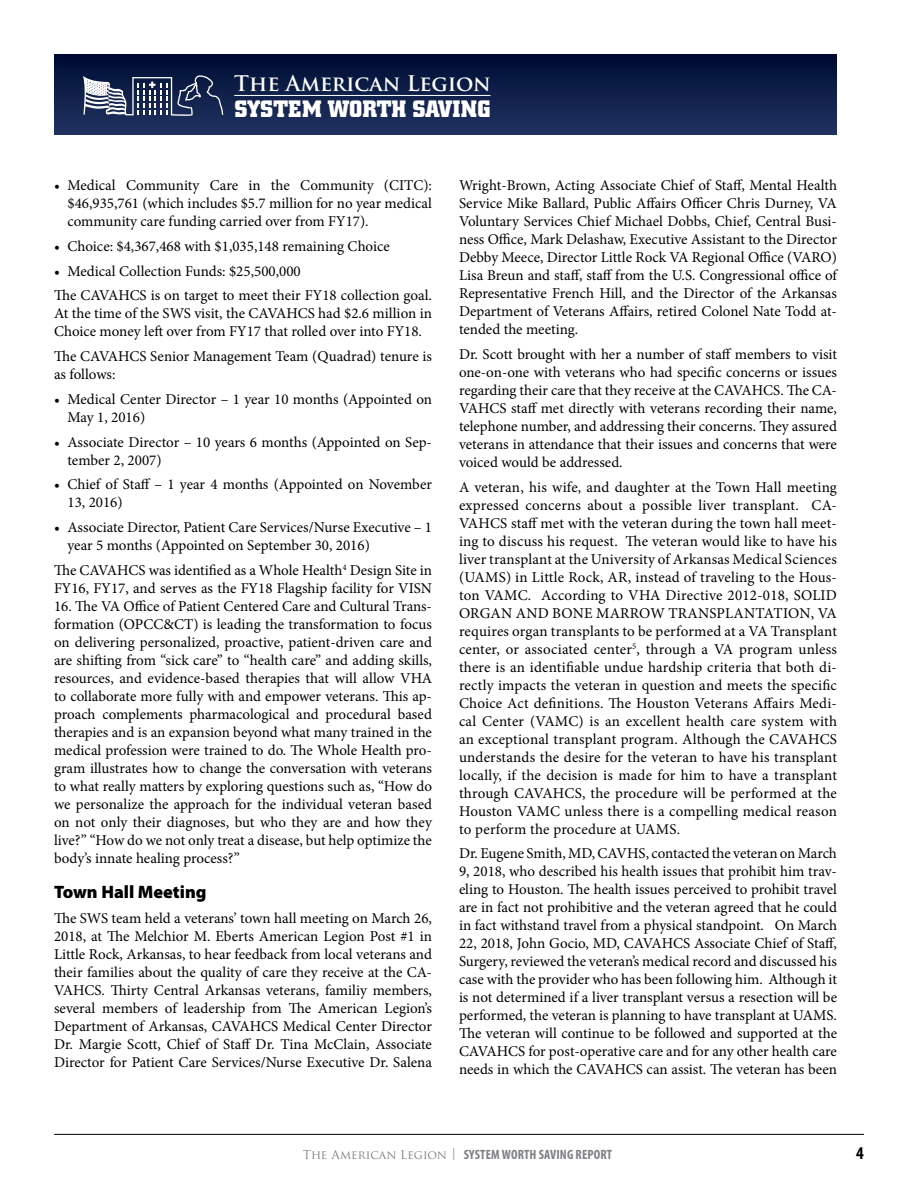
<style>
.page{position:relative;width:918px;height:1188px;background:#fff}
.page>*{position:absolute;margin:0;border:0;box-sizing:border-box;transform-origin:0 0}
.t1{font:700 23.4px "City";letter-spacing:.01em;color:#fff}
.t2{font:700 21px "Trajan Pro";color:#fff}
.Subhead{font:900 18px "Myriad Pro";color:#000}
.t3{font:700 condensed 18px "Myriad Pro";color:#000}
.Body{font:15px/18px "Minion Pro";color:#000;text-align:justify}
.t4{font:700 condensed 13.5px "Myriad Pro";letter-spacing:.01em;color:#7e8083}
.s1{font-family:"Trajan Pro";font-weight:400;font-stretch:normal;font-size:12px}
</style>
<div class="page">
<hr style="left:54px;top:1134px;width:810px;height:1px;background:#000">
<div style="left:54px;top:54px;width:783px;height:81px;background:linear-gradient(to bottom,#000b32,#223462)"></div>
<svg style="left:83px;top:76px;width:140px;height:40px"></svg>
<hr style="left:234px;top:95px;width:257px;height:1px;background:#fff">
<h2 class="t2" style="left:234px;top:71px;width:258px">The American Legion</h2>
<h1 class="t1" style="left:234px;top:96px;width:258px">SYSTEM WORTH SAVING</h1>
<p class="Body" style="left:68px;top:176px;width:366px;text-indent:-14px">• Medical Community Care in the Community (CITC): $46,935,761 (which includes $5.7 million for no year medical community care funding carried over from FY17).</p>
<p class="Body" style="left:54px;top:237px;width:337px">• Choice: $4,367,468 with $1,035,148 remaining Choice</p>
<p class="Body" style="left:54px;top:262px;width:248px">• Medical Collection Funds: $25,500,000</p>
<p class="Body" style="left:54px;top:287px;width:380px">The CAVAHCS is on target to meet their FY18 collection goal.<br>At the time of the SWS visit, the CAVAHCS had $2.6 million in Choice money left over from FY17 that rolled over into FY18.</p>
<p class="Body" style="left:54px;top:347px;width:380px">The CAVAHCS Senior Management Team (Quadrad) tenure is as follows:</p>
<p class="Body" style="left:68px;top:390px;width:366px;text-indent:-14px">• Medical Center Director – 1 year 10 months (Appointed on<br>May 1, 2016)</p>
<p class="Body" style="left:68px;top:433px;width:366px;text-indent:-14px">• Associate Director – 10 years 6 months (Appointed on Sep&shy;tember 2, 2007)</p>
<p class="Body" style="left:68px;top:476px;width:366px;text-indent:-14px">• Chief of Staff – 1 year 4 months (Appointed on November<br>13, 2016)</p>
<p class="Body" style="left:68px;top:518px;width:366px;text-indent:-14px">• Associate Director, Patient Care Services/Nurse Executive – 1 year 5 months (Appointed on September 30, 2016)</p>
<p class="Body" style="left:54px;top:561px;width:380px">The CAVAHCS was identified as a Whole Health<sup>4</sup> Design Site in<br>FY16, FY17, and serves as the FY18 Flagship facility for VISN</p>
<p class="Body" style="left:54px;top:597px;width:380px">16. The VA Office of Patient Centered Care and Cultural Trans&shy;formation (OPCC&amp;CT) is leading the transformation to focus on delivering personalized, proactive, patient-driven care and are shifting from “sick care” to “health care” and adding skills, resources, and evidence-based therapies that will allow VHA to collaborate more fully with and empower veterans. This ap&shy;proach complements pharmacological and procedural based therapies and is an expansion beyond what many trained in the medical profession were trained to do. The Whole Health pro&shy;gram illustrates how to change the conversation with veterans to what really matters by exploring questions such as, “How do we personalize the approach for the individual veteran based on not only their diagnoses, but who they are and how they live?” “How do we not only treat a disease, but help optimize the body’s innate healing process?”</p>
<p class="Subhead" style="left:54px;top:882px;width:154px">Town Hall Meeting</p>
<p class="Body" style="left:54px;top:909px;width:380px">The SWS team held a veterans’ town hall meeting on March 26, 2018, at The Melchior M. Eberts American Legion Post #1 in Little Rock, Arkansas, to hear feedback from local veterans and their families about the quality of care they receive at the CA-VAHCS. Thirty Central Arkansas veterans, familiy members, several members of leadership from The American Legion’s Department of Arkansas, CAVAHCS Medical Center Director Dr. Margie Scott, Chief of Staff Dr. Tina McClain, Associate Director for Patient Care Services/Nurse Executive Dr. Salena</p>
<p class="Body" style="left:459px;top:176px;width:380px">Wright-Brown, Acting Associate Chief of Staff, Mental Health Service Mike Ballard, Public Affairs Officer Chris Durney, VA Voluntary Services Chief Michael Dobbs, Chief, Central Busi&shy;ness Office, Mark Delashaw, Executive Assistant to the Director Debby Meece, Director Little Rock VA Regional Office (VARO)<br>Lisa Breun and staff, staff from the U.S. Congressional office of Representative French Hill, and the Director of the Arkansas Department of Veterans Affairs, retired Colonel Nate Todd at&shy;tended the meeting.</p>
<p class="Body" style="left:459px;top:345px;width:380px">Dr. Scott brought with her a number of staff members to visit one-on-one with veterans who had specific concerns or issues regarding their care that they receive at the CAVAHCS. The CA-VAHCS staff met directly with veterans recording their name, telephone number, and addressing their concerns. They assured veterans in attendance that their issues and concerns that were voiced would be addressed.</p>
<p class="Body" style="left:459px;top:478px;width:380px">A veteran, his wife, and daughter at the Town Hall meeting expressed concerns about a possible liver transplant. CA-VAHCS staff met with the veteran during the town hall meet&shy;ing to discuss his request. The veteran would like to have his liver transplant at the University of Arkansas Medical Sciences (UAMS) in Little Rock, AR, instead of traveling to the Hous&shy;ton VAMC. According to VHA Directive 2012-018, SOLID ORGAN AND BONE MARROW TRANSPLANTATION, VA requires organ transplants to be performed at a VA Transplant center, or associated center<sup>5</sup>, through a VA program unless there is an identifiable undue hardship criteria that both di&shy;rectly impacts the veteran in question and meets the specific Choice Act definitions. The Houston Veterans Affairs Medi&shy;cal Center (VAMC) is an excellent health care system with an exceptional transplant program. Although the CAVAHCS understands the desire for the veteran to have his transplant locally, if the decision is made for him to have a transplant through CAVAHCS, the procedure will be performed at the Houston VAMC unless there is a compelling medical reason to perform the procedure at UAMS.</p>
<p class="Body" style="left:459px;top:845px;width:380px">Dr. Eugene Smith, MD, CAVHS, contacted the veteran on March 9, 2018, who described his health issues that prohibit him trav&shy;eling to Houston. The health issues perceived to prohibit travel are in fact not prohibitive and the veteran agreed that he could in fact withstand travel from a physical standpoint. On March 22, 2018, John Gocio, MD, CAVAHCS Associate Chief of Staff, Surgery, reviewed the veteran’s medical record and discussed his case with the provider who has been following him. Although it is not determined if a liver transplant versus a resection will be performed, the veteran is planning to have transplant at UAMS.<br>The veteran will continue to be followed and supported at the CAVAHCS for post-operative care and for any other health care needs in which the CAVAHCS can assist. The veteran has been</p>
<p class="t4" style="left:303px;top:1147px;width:311px"><span class="s1">The American Legion |</span> SYSTEM WORTH SAVING REPORT</p>
<p class="t3" style="left:856px;top:1143px;width:9px">4</p>
</div>
